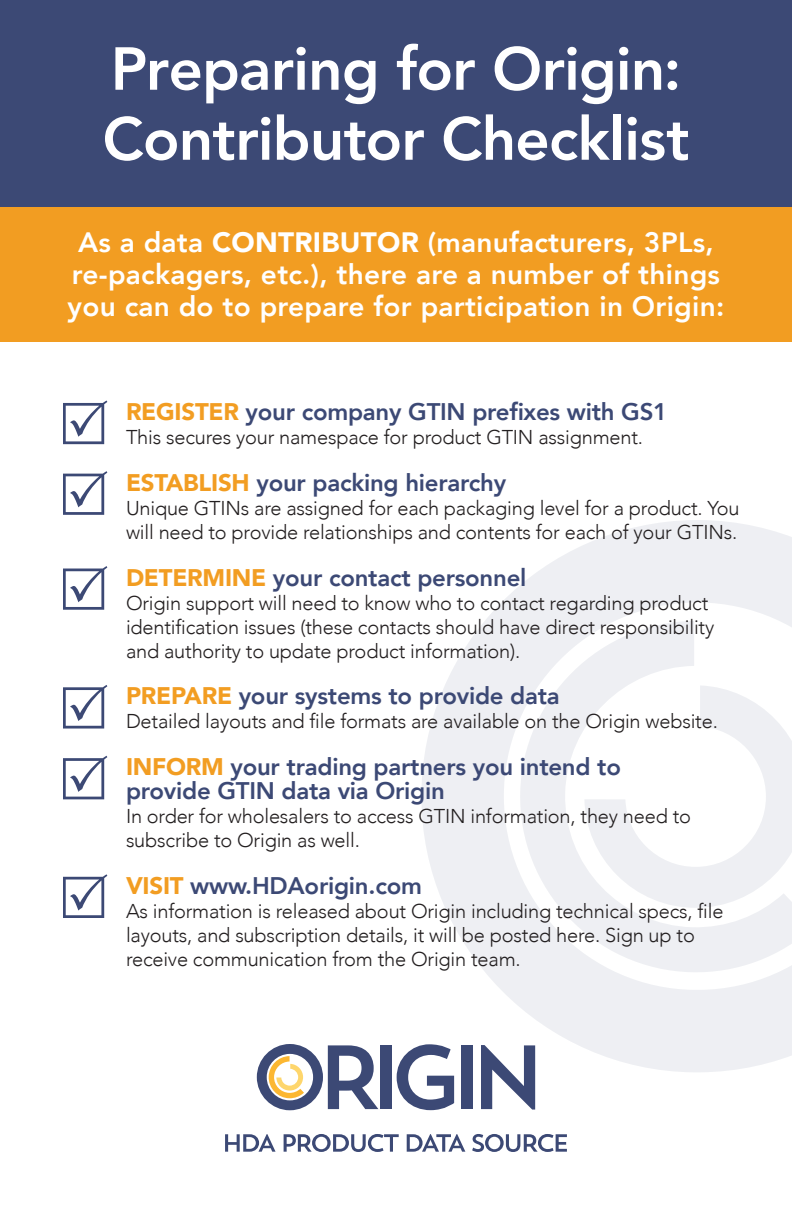
<style>
.page{position:relative;width:792px;height:1224px;background:#fff}
.page>*{position:absolute;margin:0;border:0;box-sizing:border-box;transform-origin:0 0}
.t1{font:800 60px/70px "Avenir";letter-spacing:-.01em;color:#fff}
.t2{font:800 28px/32px "Avenir";letter-spacing:.01em;color:#fff;text-align:center}
.t3{font:800 24px/24px "Avenir";letter-spacing:-.01em;color:#3c4975}
.t4{font:300 20px/24px "Avenir";letter-spacing:-.01em;color:#231f20}
.s1{font-weight:900}
.s2{font-weight:900;color:#f29d22}
</style>
<div class="page">
<svg style="left:421px;top:520px;width:371px;height:552px;fill:#eeeff3"></svg>
<svg style="left:518px;top:621px;width:274px;height:353px;fill:#eeeff3"></svg>
<svg style="left:584px;top:685px;width:208px;height:223px"></svg>
<div style="left:0;top:207px;width:792px;height:135px;background:#f29d22"></div>
<div style="left:0;top:0;width:792px;height:207px;background:#3c4975"></div>
<svg style="left:257px;top:1044px;width:121px;height:66px"></svg>
<div style="left:381px;top:1045px;width:11px;height:64px;background:#3c4975"></div>
<svg style="left:397px;top:1044px;width:57px;height:66px"></svg>
<div style="left:461px;top:1045px;width:11px;height:64px;background:#3c4975"></div>
<svg style="left:481px;top:1045px;width:54px;height:65px"></svg>
<svg style="left:225px;top:1134px;width:51px;height:18px"></svg>
<svg style="left:284px;top:1134px;width:115px;height:18px"></svg>
<svg style="left:407px;top:1134px;width:58px;height:18px"></svg>
<svg style="left:472px;top:1134px;width:95px;height:18px"></svg>
<svg style="left:63px;top:401px;width:44px;height:43px"></svg>
<svg style="left:63px;top:471px;width:44px;height:44px"></svg>
<svg style="left:63px;top:566px;width:44px;height:44px"></svg>
<svg style="left:63px;top:685px;width:44px;height:44px"></svg>
<svg style="left:63px;top:756px;width:44px;height:43px"></svg>
<svg style="left:63px;top:874px;width:44px;height:44px"></svg>
<p class="t1" style="left:103px;top:34px;width:588px">Preparing for Origin:<br>Contributor Checklist</p>
<p class="t2" style="left:68px;top:227px;width:658px">As a data <span class="s1">CONTRIBUTOR</span> (manufacturers, 3PLs, re-packagers, etc.), there are a number of things you can do to prepare for participation in Origin:</p>
<p class="t3" style="left:126px;top:400px;width:543px"><span class="s2">REGISTER</span> your company GTIN prefixes with GS1</p>
<p class="t4" style="left:126px;top:425px;width:519px">This secures your namespace for product GTIN assignment.</p>
<p class="t3" style="left:126px;top:470px;width:382px"><span class="s2">ESTABLISH</span> your packing hierarchy</p>
<p class="t4" style="left:126px;top:496px;width:615px">Unique GTINs are assigned for each packaging level for a product. You will need to provide relationships and contents for each of your GTINs.</p>
<p class="t3" style="left:126px;top:565px;width:402px"><span class="s2">DETERMINE</span> your contact personnel</p>
<p class="t4" style="left:126px;top:591px;width:590px">Origin support will need to know who to contact regarding product identification issues (these contacts should have direct responsibility and authority to update product information).</p>
<p class="t3" style="left:126px;top:684px;width:435px"><span class="s2">PREPARE</span> your systems to provide data</p>
<p class="t4" style="left:126px;top:710px;width:593px">Detailed layouts and file formats are available on the Origin website.</p>
<p class="t3" style="left:126px;top:755px;width:496px"><span class="s2">INFORM</span> your trading partners you intend to provide GTIN data via Origin</p>
<p class="t4" style="left:126px;top:804px;width:567px">In order for wholesalers to access GTIN information, they need to subscribe to Origin as well.</p>
<p class="t3" style="left:126px;top:874px;width:297px"><span class="s2">VISIT</span> www.HDAorigin.com</p>
<p class="t4" style="left:126px;top:899px;width:599px">As information is released about Origin including technical specs, file layouts, and subscription details, it will be posted here. Sign up to receive communication from the Origin team.</p>
</div>
